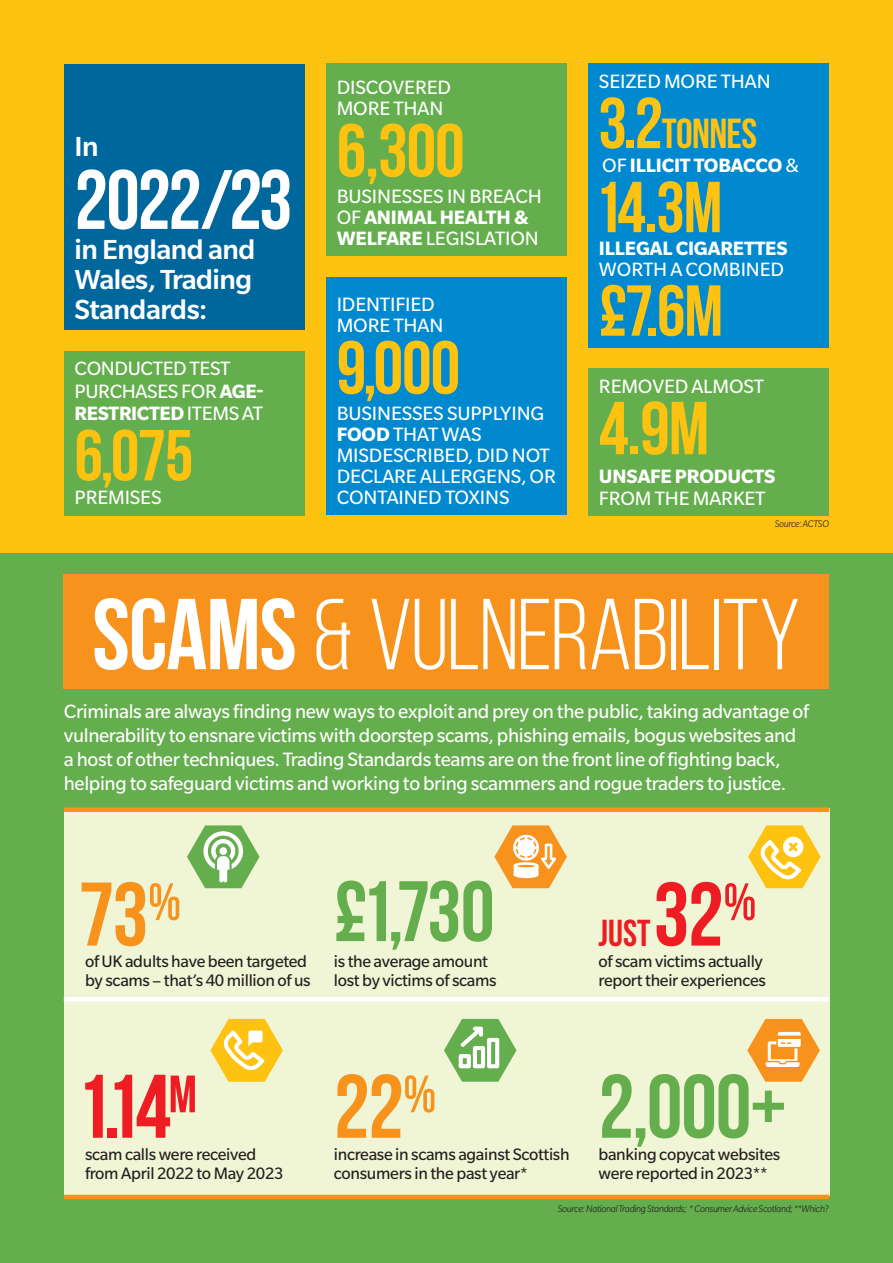
<style>
.page{position:relative;width:893px;height:1263px;background:#fff}
.page>*{position:absolute;margin:0;border:0;box-sizing:border-box;transform-origin:0 0}
.t1{font:100.5px "Bebas Neue";letter-spacing:-.015em;color:#fff}
.t2{font:700 90px "Bebas Neue";color:#ee1d23}
.t3{font:700 90px "Bebas Neue";color:#f7931d}
.t4{font:700 90px "Bebas Neue";color:#64ae4d}
.t5{font:700 85.5px "Bebas Neue";color:#64ae4d}
.t6{font:700 84.15px "Bebas Neue";letter-spacing:-.03em;color:#fff}
.t7{font:700 75px "Bebas Neue";letter-spacing:-.015em;color:#fec210}
.t8{font:700 72px "Bebas Neue";letter-spacing:-.015em;color:#fec210}
.t9{font:700 42px "Bebas Neue";letter-spacing:-.015em;color:#fec210}
.t10{font:700 37.5px "Bebas Neue";color:#ee1d23}
.t11{font:500 30px/30px "Slate Pro";letter-spacing:-.015em;color:#fff;text-align:justify}
.t12{font:21px/21px "Slate Pro";letter-spacing:-.015em;color:#fff}
.t13{font:700 21px/22.5px "Slate Pro";letter-spacing:-.005em;color:#fff}
.t14{font:18px/18.8px "Slate Pro";letter-spacing:-.02em;color:#231f20}
.t15{font:italic 300 10.5px "Slate Pro";letter-spacing:-.03em;color:#231f20}
.s1{font-weight:700}
.s2{font-size:72px}
.s3{font-weight:400}
</style>
<div class="page">
<div style="left:0;top:544px;width:893px;height:719px;background:#64ae4d"></div>
<div style="left:64px;top:808px;width:765px;height:388px;background:#f0f5d5"></div>
<div style="left:64px;top:807px;width:765px;height:5px;background:#f7931d"></div>
<hr style="left:64px;top:997px;width:765px;height:4px;background:#fff">
<hr style="left:64px;top:1195px;width:765px;height:4px;background:#f7931d">
<div style="left:0;top:0;width:893px;height:553px;background:#fec210"></div>
<div style="left:588px;top:368px;width:241px;height:148px;background:#64ae4d"></div>
<div style="left:326px;top:277px;width:241px;height:238px;background:#0089cf"></div>
<div style="left:64px;top:351px;width:241px;height:164px;background:#64ae4d"></div>
<div style="left:326px;top:64px;width:241px;height:192px;background:#64ae4d"></div>
<div style="left:588px;top:64px;width:241px;height:284px;background:#0089cf"></div>
<div style="left:64px;top:64px;width:241px;height:266px;background:#00679d"></div>
<svg style="left:187px;top:825px;width:73px;height:63px"></svg>
<div style="left:219px;top:847px;width:8px;height:8px;background:#fff;border-radius:50%"></div>
<svg style="left:210px;top:1019px;width:73px;height:63px"></svg>
<svg style="left:444px;top:1019px;width:72px;height:63px"></svg>
<div style="left:64px;top:574px;width:765px;height:115px;background:#f7931d"></div>
<svg style="left:494px;top:825px;width:73px;height:63px"></svg>
<svg style="left:748px;top:825px;width:73px;height:63px"></svg>
<svg style="left:747px;top:1019px;width:73px;height:63px"></svg>
<p class="t11" style="left:74px;top:132px;width:26px">In</p>
<p class="t6" style="left:74px;top:154px;width:219px">2022/23</p>
<p class="t11" style="left:74px;top:234px;width:182px">in England and Wales, Trading Standards:</p>
<p class="t12" style="left:75px;top:357px;width:190px;line-height:22.5px">CONDUCTED TEST<br>PURCHASES FOR <span class="s1">AGE-<br>RESTRICTED</span> ITEMS AT</p>
<p class="t8" style="left:74px;top:416px;width:121px">6,075</p>
<p class="t12" style="left:75px;top:487px;width:89px">PREMISES</p>
<p class="t12" style="left:337px;top:77px;width:116px">DISCOVERED<br>MORE THAN</p>
<p class="t7" style="left:337px;top:110px;width:130px">6,300</p>
<p class="t12" style="left:337px;top:186px;width:207px">BUSINESSES IN BREACH<br>OF <span class="s1">ANIMAL HEALTH &amp;<br>WELFARE</span> LEGISLATION</p>
<p class="t12" style="left:337px;top:294px;width:108px">IDENTIFIED<br>MORE THAN</p>
<p class="t7" style="left:337px;top:327px;width:125px">9,000</p>
<p class="t12" style="left:337px;top:403px;width:221px">BUSINESSES SUPPLYING<br><span class="s1">FOOD</span> THAT WAS<br>MISDESCRIBED, DID NOT<br>DECLARE ALLERGENS, OR<br>CONTAINED TOXINS</p>
<p class="t12" style="left:599px;top:71px;width:173px">SEIZED MORE THAN</p>
<p class="t9" style="left:598px;top:111px;width:160px"><span class="s2">3.2</span>TONNES</p>
<p class="t13" style="left:602px;top:154px;width:198px"><span class="s3">OF</span> ILLICIT TOBACCO <span class="s3">&amp;</span></p>
<p class="t8" style="left:594px;top:168px;width:130px">14.3M</p>
<p class="t13" style="left:599px;top:237px;width:190px;line-height:21px">ILLEGAL CIGARETTES<br><span class="s3">WORTH A COMBINED</span></p>
<p class="t8" style="left:599px;top:271px;width:126px">£7.6M</p>
<p class="t12" style="left:599px;top:375px;width:167px">REMOVED ALMOST</p>
<p class="t7" style="left:599px;top:387px;width:112px">4.9M</p>
<p class="t13" style="left:599px;top:464px;width:178px">UNSAFE PRODUCTS<br><span class="s3">FROM THE MARKET</span></p>
<p class="t15" style="left:775px;top:518px;width:56px">Source: ACTSO</p>
<p class="t1" style="left:92px;top:581px;width:710px"><span class="s1">SCAMS</span> &amp; VULNERABILITY</p>
<p class="t12" style="left:64px;top:699px;width:746px;line-height:24px">Criminals are always finding new ways to exploit and prey on the public, taking advantage of vulnerability to ensnare victims with doorstep scams, phishing emails, bogus websites and a host of other techniques. Trading Standards teams are on the front line of fighting back, helping to safeguard victims and working to bring scammers and rogue traders to justice.</p>
<p class="t5" style="left:334px;top:865px;width:162px">£1,730</p>
<p class="t14" style="left:334px;top:952px;width:164px">is the average amount lost by victims of scams</p>
<p class="t3" style="left:79px;top:865px;width:104px">73<sup>%</sup></p>
<p class="t2" style="left:654px;top:865px;width:104px">32<sup>%</sup></p>
<p class="t10" style="left:598px;top:912px;width:53px">JUST</p>
<p class="t14" style="left:85px;top:952px;width:227px">of UK adults have been targeted by scams – that’s 40 million of us</p>
<p class="t14" style="left:598px;top:952px;width:169px">of scam victims actually report their experiences</p>
<p class="t2" style="left:76px;top:1057px;width:123px">1.14<sup>M</sup></p>
<p class="t3" style="left:334px;top:1057px;width:104px">22<sup>%</sup></p>
<p class="t14" style="left:85px;top:1145px;width:200px">scam calls were received from April 2022 to May 2023</p>
<p class="t14" style="left:334px;top:1145px;width:237px">increase in scams against Scottish consumers in the past year*</p>
<p class="t4" style="left:598px;top:1057px;width:189px">2,000+</p>
<p class="t14" style="left:598px;top:1145px;width:183px">banking copycat websites were reported in 2023**</p>
<p class="t15" style="left:558px;top:1203px;width:273px">Source: National Trading Standards; * Consumer Advice Scotland; **Which?</p>
</div>
